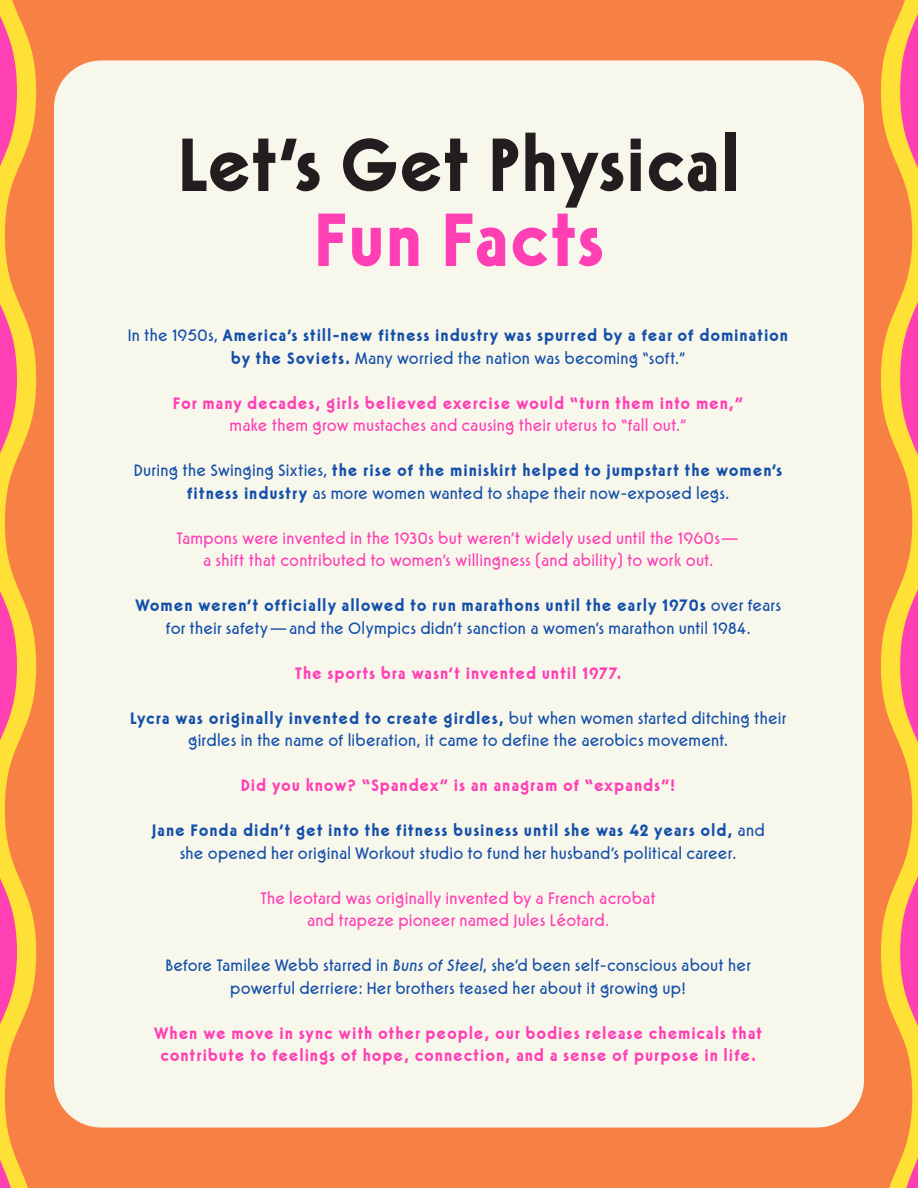
<style>
.page{position:relative;width:918px;height:1188px;background:#f78045}
.page>*{position:absolute;margin:0;border:0;box-sizing:border-box;transform-origin:0 0}
.Headline{font:700 75px "Virginia";letter-spacing:.04em;color:#221e1f}
.Headline-2{font:700 75px "Virginia";letter-spacing:.035em;color:#ff40b5}
.fun_facts{font:500 16.5px/22.5px "Virginia";letter-spacing:.05em;color:#1450aa;text-align:center}
.fun_facts-2{font:700 16.5px/22.5px "Virginia";letter-spacing:.09em;color:#ff40b5;text-align:center}
.fun_facts-3{font:500 16.5px/22.5px "Virginia";letter-spacing:.05em;color:#ff40b5;text-align:center}
.fun_facts-4{font:700 16.5px/22.5px "Virginia";letter-spacing:.09em;color:#1450aa;text-align:center}
.s1{font-weight:500}
.s2{font-weight:700}
</style>
<div class="page">
<svg style="left:861px;top:15px;width:38px;height:1173px"></svg>
<svg style="left:899px;top:0;width:19px;height:1188px"></svg>
<svg style="left:18px;top:15px;width:39px;height:1173px"></svg>
<svg style="left:0;top:0;width:18px;height:1188px"></svg>
<div style="left:54px;top:60px;width:810px;height:1068px;background:#f8f7ec;border-radius:47px"></div>
<p class="Headline" style="left:179px;top:121px;width:562px">Let’s Get Physical</p>
<p class="Headline-2" style="left:315px;top:196px;width:289px">Fun Facts</p>
<p class="fun_facts-4" style="left:128px;top:324px;width:661px"><span class="s1">In the 1950s,</span> America’s still-new fitness industry was spurred by a fear of domination by the Soviets. <span class="s1">Many worried the nation was becoming “soft.”</span></p>
<p class="fun_facts-2" style="left:173px;top:392px;width:571px">For many decades, girls believed exercise would “turn them into men,” <span class="s1">make them grow mustaches and causing their uterus to “fall out.”</span></p>
<p class="fun_facts" style="left:134px;top:459px;width:650px">During the Swinging Sixties, <span class="s2">the rise of the miniskirt helped to jumpstart the women’s fitness industry</span> as more women wanted to shape their now-exposed legs.</p>
<p class="fun_facts-3" style="left:177px;top:527px;width:564px">Tampons were invented in the 1930s but weren’t widely used until the 1960s— a shift that contributed to women’s willingness (and ability) to work out.</p>
<p class="fun_facts" style="left:135px;top:594px;width:647px"><span class="s2">Women weren’t officially allowed to run marathons until the early 1970s</span> over fears for their safety—and the Olympics didn’t sanction a women’s marathon until 1984.</p>
<p class="fun_facts-2" style="left:295px;top:662px;width:327px">The sports bra wasn’t invented until 1977.</p>
<p class="fun_facts" style="left:130px;top:707px;width:658px"><span class="s2">Lycra was originally invented to create girdles,</span> but when women started ditching their girdles in the name of liberation, it came to define the aerobics movement.</p>
<p class="fun_facts-2" style="left:241px;top:774px;width:436px">Did you know? “Spandex” is an anagram of “expands”!</p>
<p class="fun_facts" style="left:152px;top:819px;width:614px"><span class="s2">Jane Fonda didn’t get into the fitness business until she was 42 years old,</span> and she opened her original Workout studio to fund her husband’s political career.</p>
<p class="fun_facts-3" style="left:261px;top:887px;width:396px">The leotard was originally invented by a French acrobat and trapeze pioneer named Jules Léotard.</p>
<p class="fun_facts" style="left:166px;top:954px;width:587px">Before Tamilee Webb starred in Buns of Steel, she’d been self-conscious about her powerful derriere: Her brothers teased her about it growing up!</p>
<p class="fun_facts-2" style="left:154px;top:1022px;width:609px">When we move in sync with other people, our bodies release chemicals that contribute to feelings of hope, connection, and a sense of purpose in life.</p>
</div>
